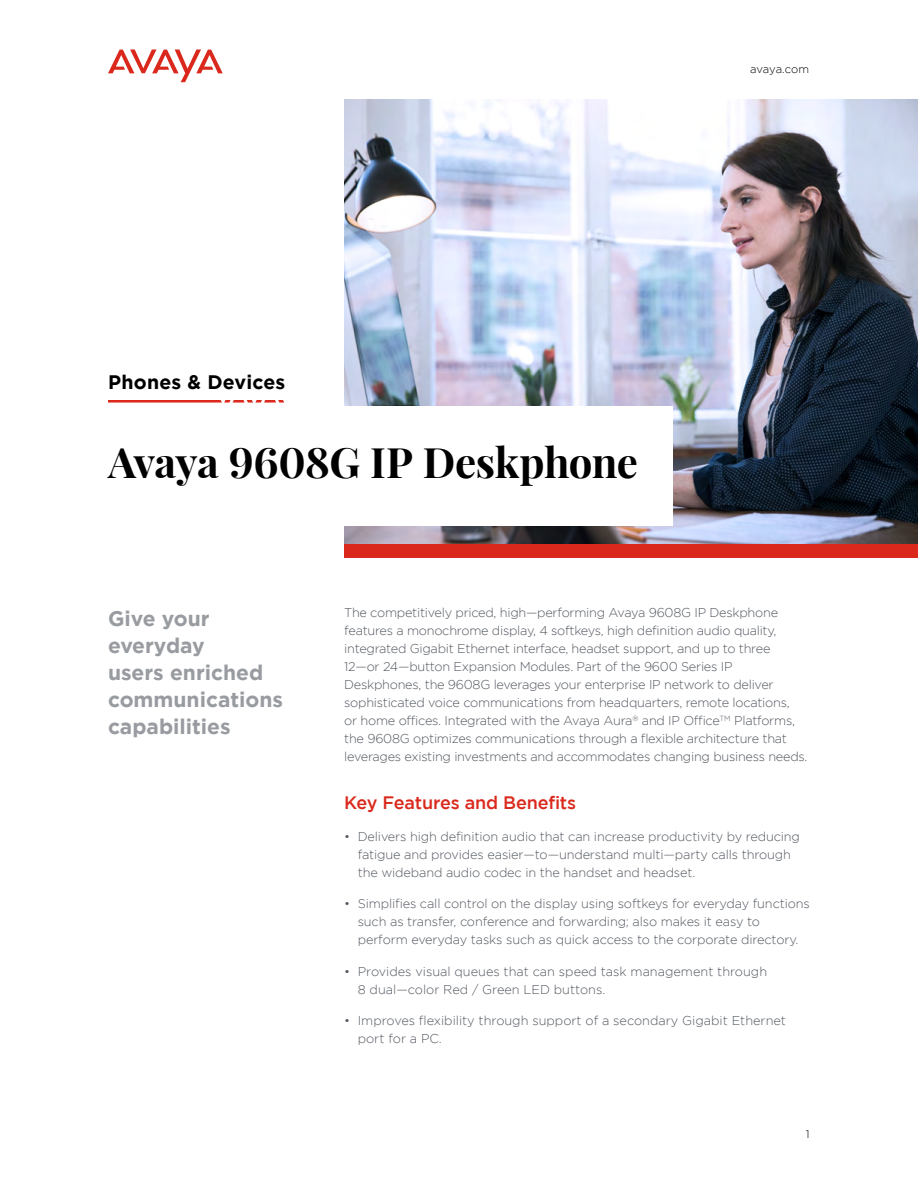
<style>
.page{position:relative;width:918px;height:1188px;background:#fff}
.page>*{position:absolute;margin:0;border:0;box-sizing:border-box;transform-origin:0 0}
.t1{font:700 42px "Playfair Display";letter-spacing:-.01em;color:#000}
.t2{font:700 21px/27px "Gotham";color:#989ba0}
.t3{font:700 19.5px "Gotham";letter-spacing:.01em;color:#000}
.t4{font:500 18px "Gotham";letter-spacing:-.01em;color:#da291c}
.t5{font:300 12.75px/18px "Gotham";letter-spacing:-.02em;color:#535860}
.t6{font:300 12.75px/18px "Gotham";color:#535860}
.t7{font:300 11.25px "Gotham";letter-spacing:-.01em;color:#000}
</style>
<div class="page">
<img style="left:344px;top:99px;width:574px;height:445px">
<svg style="left:108px;top:400px;width:176px;height:3px"></svg>
<svg style="left:108px;top:49px;width:115px;height:33px"></svg>
<div style="left:344px;top:545px;width:574px;height:13px;background:#da291c"></div>
<div style="left:0;top:406px;width:673px;height:119px;background:#fff"></div>
<p class="t7" style="left:750px;top:63px;width:60px">avaya.com</p>
<h3 class="t3" style="left:108px;top:371px;width:179px">Phones &amp; Devices</h3>
<h1 class="t1" style="left:108px;top:436px;width:531px">Avaya 9608G IP Deskphone</h1>
<h2 class="t2" style="left:108px;top:604px;width:176px">Give your everyday<br>users enriched communications capabilities</h2>
<p class="t5" style="left:344px;top:603px;width:465px">The competitively priced, high—performing Avaya 9608G IP Deskphone features a monochrome display, 4 softkeys, high definition audio quality, integrated Gigabit Ethernet interface, headset support, and up to three 12—or 24—button Expansion Modules. Part of the 9600 Series IP Deskphones, the 9608G leverages your enterprise IP network to deliver sophisticated voice communications from headquarters, remote locations,<br>or home offices. Integrated with the Avaya Aura<sup>®</sup> and IP Office<sup>TM</sup> Platforms, the 9608G optimizes communications through a flexible architecture that leverages existing investments and accommodates changing business needs.</p>
<h3 class="t4" style="left:344px;top:793px;width:233px">Key Features and Benefits</h3>
<p class="t5" style="left:358px;top:827px;width:444px;text-indent:-14px">• Delivers high definition audio that can increase productivity by reducing fatigue and provides easier—to—understand multi—party calls through the wideband audio codec in the handset and headset.</p>
<p class="t5" style="left:358px;top:895px;width:454px;text-indent:-14px">• Simplifies call control on the display using softkeys for everyday functions such as transfer, conference and forwarding; also makes it easy to perform everyday tasks such as quick access to the corporate directory.</p>
<p class="t6" style="left:358px;top:962px;width:411px;text-indent:-14px">• Provides visual queues that can speed task management through<br>8 dual—color Red / Green LED buttons.</p>
<p class="t6" style="left:358px;top:1012px;width:430px;text-indent:-14px">• Improves flexibility through support of a secondary Gigabit Ethernet port for a PC.</p>
<p class="t7" style="left:806px;top:1128px;width:5px">1</p>
</div>
